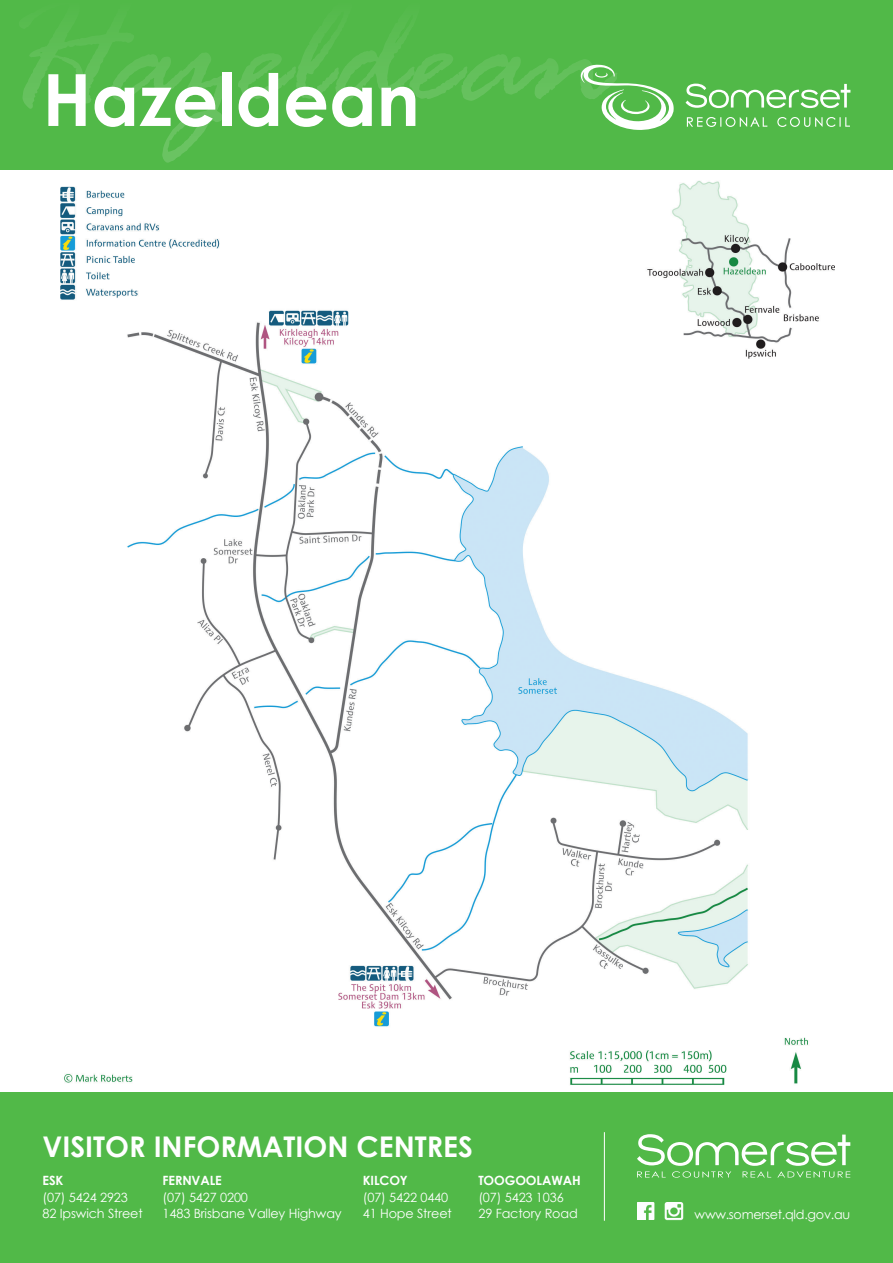
<style>
.page{position:relative;width:893px;height:1263px;background:#fff}
.page>*{position:absolute;margin:0;border:0;box-sizing:border-box;transform-origin:0 0}
.t1{font:italic 165px "Rage";color:#fff}
.t2{font:700 72px "Century Gothic";color:#fff}
.t3{font:700 28.5px "Century Gothic";color:#fff}
.t4{font:12.75px/16.5px "Century Gothic";letter-spacing:-.01em;color:#fff}
.t5{font:700 12.75px "Century Gothic";letter-spacing:-.01em;color:#fff}
</style>
<div class="page">
<div style="left:0;top:0;width:893px;height:170px;background:#51b948"></div>
<svg style="left:581px;top:64px;width:93px;height:66px"></svg>
<svg style="left:685px;top:84px;width:165px;height:24px"></svg>
<svg style="left:687px;top:117px;width:80px;height:10px"></svg>
<svg style="left:777px;top:117px;width:73px;height:10px"></svg>
<img style="left:60px;top:180px;width:774px;height:905px">
<div style="left:0;top:1093px;width:893px;height:170px;background:#51b948"></div>
<hr style="left:604px;top:1132px;width:1px;height:89px;background:#fff">
<svg style="left:637px;top:1134px;width:213px;height:44px"></svg>
<img style="left:637px;top:1202px;width:18px;height:18px">
<img style="left:664px;top:1202px;width:20px;height:18px">
<h1 class="t1" style="left:0;top:-34px;width:618px">Hazeldean</h1>
<h2 class="t2" style="left:43px;top:45px;width:379px">Hazeldean</h2>
<h3 class="t3" style="left:43px;top:1125px;width:432px">VISITOR INFORMATION CENTRES</h3>
<p class="t5" style="left:43px;top:1171px;width:22px">ESK</p>
<p class="t4" style="left:43px;top:1188px;width:102px">(07) 5424 2923<br>82 Ipswich Street</p>
<p class="t5" style="left:163px;top:1171px;width:61px">FERNVALE</p>
<p class="t4" style="left:163px;top:1188px;width:181px">(07) 5427 0200<br>1483 Brisbane Valley Highway</p>
<p class="t5" style="left:363px;top:1171px;width:47px">KILCOY</p>
<p class="t4" style="left:363px;top:1188px;width:90px">(07) 5422 0440<br>41 Hope Street</p>
<p class="t5" style="left:478px;top:1171px;width:104px">TOOGOOLAWAH</p>
<p class="t4" style="left:478px;top:1188px;width:101px">(07) 5423 1036<br>29 Factory Road</p>
<p class="t4" style="left:695px;top:1206px;width:157px">www.somerset.qld.gov.au</p>
</div>
